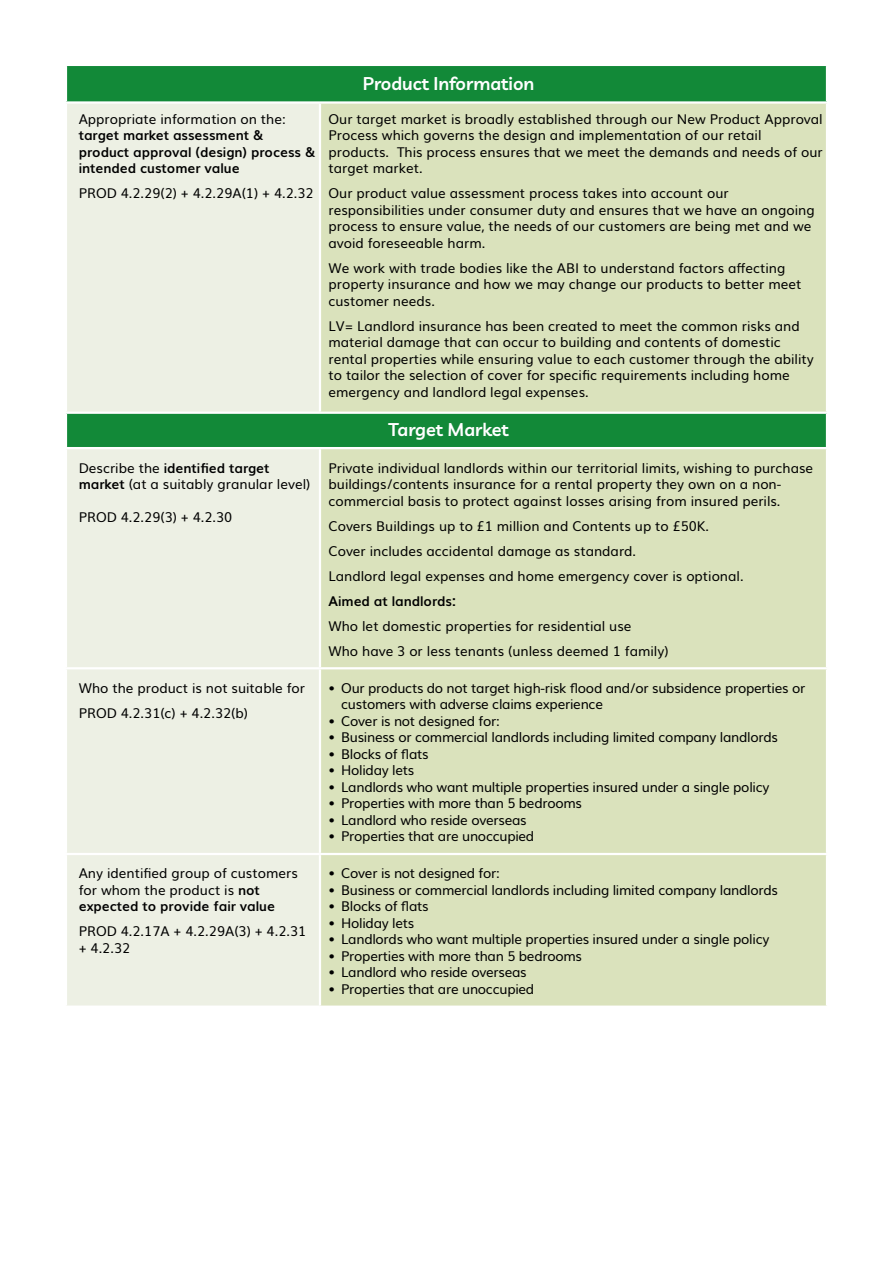
<style>
.page{position:relative;width:893px;height:1263px;background:#fff}
.page>*{position:absolute;margin:0;border:0;box-sizing:border-box;transform-origin:0 0}
.t1{font:600 18px "Livvic";color:#fff}
.t2{font:13.5px/16.5px "Muli";color:#000}
.t3{font:13.5px/16.5px "Muli";letter-spacing:-.02em;color:#000}
.t4{font:700 13.5px/16.5px "Muli";color:#000}
.s1{font-weight:400}
.s2{font-weight:700}
</style>
<div class="page">
<div style="left:67px;top:66px;width:759px;height:35px;background:#128938"></div>
<div style="left:67px;top:104px;width:253px;height:901px;background:#edf0e4"></div>
<div style="left:320px;top:104px;width:506px;height:901px;background:#dae2bc"></div>
<hr style="left:319px;top:104px;width:2px;height:308px;background:#fff">
<hr style="left:319px;top:449px;width:2px;height:218px;background:#fff">
<hr style="left:319px;top:669px;width:2px;height:184px;background:#fff">
<hr style="left:319px;top:855px;width:2px;height:150px;background:#fff">
<hr style="left:65px;top:667px;width:255px;height:2px;background:#fff">
<hr style="left:65px;top:853px;width:255px;height:2px;background:#fff">
<hr style="left:320px;top:667px;width:508px;height:2px;background:#fff">
<hr style="left:320px;top:853px;width:508px;height:2px;background:#fff">
<hr style="left:65px;top:412px;width:255px;height:2px;background:#fff">
<hr style="left:320px;top:412px;width:508px;height:2px;background:#fff">
<hr style="left:65px;top:447px;width:255px;height:2px;background:#fff">
<hr style="left:320px;top:447px;width:508px;height:2px;background:#fff">
<p class="t1" style="left:363px;top:70px;width:173px">Product Information</p>
<p class="t4" style="left:79px;top:110px;width:238px"><span class="s1">Appropriate information on the: </span>target market assessment &amp; product approval (design) process &amp; intended customer value</p>
<p class="t2" style="left:79px;top:184px;width:236px">PROD 4.2.29(2) + 4.2.29A(1) + 4.2.32</p>
<p class="t2" style="left:328px;top:110px;width:496px">Our target market is broadly established through our New Product Approval Process which governs the design and implementation of our retail products. This process ensures that we meet the demands and needs of our target market.</p>
<p class="t2" style="left:328px;top:184px;width:488px">Our product value assessment process takes into account our responsibilities under consumer duty and ensures that we have an ongoing process to ensure value, the needs of our customers are being met and we avoid foreseeable harm.</p>
<p class="t2" style="left:328px;top:259px;width:474px">We work with trade bodies like the ABI to understand factors affecting property insurance and how we may change our products to better meet customer needs.</p>
<p class="t2" style="left:328px;top:317px;width:487px">LV= Landlord insurance has been created to meet the common risks and material damage that can occur to building and contents of domestic rental properties while ensuring value to each customer through the ability to tailor the selection of cover for specific requirements including home emergency and landlord legal expenses.</p>
<p class="t1" style="left:388px;top:416px;width:122px">Target Market</p>
<p class="t2" style="left:79px;top:458px;width:233px">Describe the <span class="s2">identified target market</span> (at a suitably granular level)</p>
<p class="t2" style="left:79px;top:508px;width:155px">PROD 4.2.29(3) + 4.2.30</p>
<p class="t2" style="left:328px;top:458px;width:486px">Private individual landlords within our territorial limits, wishing to purchase buildings/contents insurance for a rental property they own on a non&shy;commercial basis to protect against losses arising from insured perils.</p>
<p class="t2" style="left:328px;top:516px;width:382px">Covers Buildings up to £1 million and Contents up to £50K.</p>
<p class="t2" style="left:328px;top:541px;width:309px">Cover includes accidental damage as standard.</p>
<p class="t2" style="left:328px;top:566px;width:417px">Landlord legal expenses and home emergency cover is optional.</p>
<p class="t4" style="left:328px;top:591px;width:129px">Aimed at landlords:</p>
<p class="t2" style="left:328px;top:616px;width:305px">Who let domestic properties for residential use</p>
<p class="t2" style="left:328px;top:641px;width:342px">Who have 3 or less tenants (unless deemed 1 family)</p>
<p class="t2" style="left:79px;top:678px;width:228px">Who the product is not suitable for</p>
<p class="t2" style="left:79px;top:703px;width:171px">PROD 4.2.31(c) + 4.2.32(b)</p>
<p class="t3" style="left:341px;top:678px;width:466px;text-indent:-13px">• Our products do not target high-risk flood and/or subsidence properties or customers with adverse claims experience</p>
<p class="t3" style="left:328px;top:711px;width:173px">• Cover is not designed for:</p>
<p class="t3" style="left:328px;top:728px;width:451px">• Business or commercial landlords including limited company landlords</p>
<p class="t3" style="left:328px;top:744px;width:102px">• Blocks of flats</p>
<p class="t3" style="left:328px;top:761px;width:87px">• Holiday lets</p>
<p class="t3" style="left:328px;top:777px;width:442px">• Landlords who want multiple properties insured under a single policy</p>
<p class="t3" style="left:328px;top:794px;width:255px">• Properties with more than 5 bedrooms</p>
<p class="t3" style="left:328px;top:810px;width:200px">• Landlord who reside overseas</p>
<p class="t3" style="left:328px;top:827px;width:207px">• Properties that are unoccupied</p>
<p class="t2" style="left:79px;top:864px;width:221px">Any identified group of customers for whom the product is <span class="s2">not expected to provide fair value</span></p>
<p class="t2" style="left:79px;top:922px;width:229px">PROD 4.2.17A + 4.2.29A(3) + 4.2.31 + 4.2.32</p>
<p class="t3" style="left:328px;top:864px;width:173px">• Cover is not designed for:</p>
<p class="t3" style="left:328px;top:881px;width:451px">• Business or commercial landlords including limited company landlords</p>
<p class="t3" style="left:328px;top:897px;width:102px">• Blocks of flats</p>
<p class="t3" style="left:328px;top:914px;width:87px">• Holiday lets</p>
<p class="t3" style="left:328px;top:930px;width:442px">• Landlords who want multiple properties insured under a single policy</p>
<p class="t3" style="left:328px;top:947px;width:255px">• Properties with more than 5 bedrooms</p>
<p class="t3" style="left:328px;top:963px;width:200px">• Landlord who reside overseas</p>
<p class="t3" style="left:328px;top:980px;width:207px">• Properties that are unoccupied</p>
</div>
